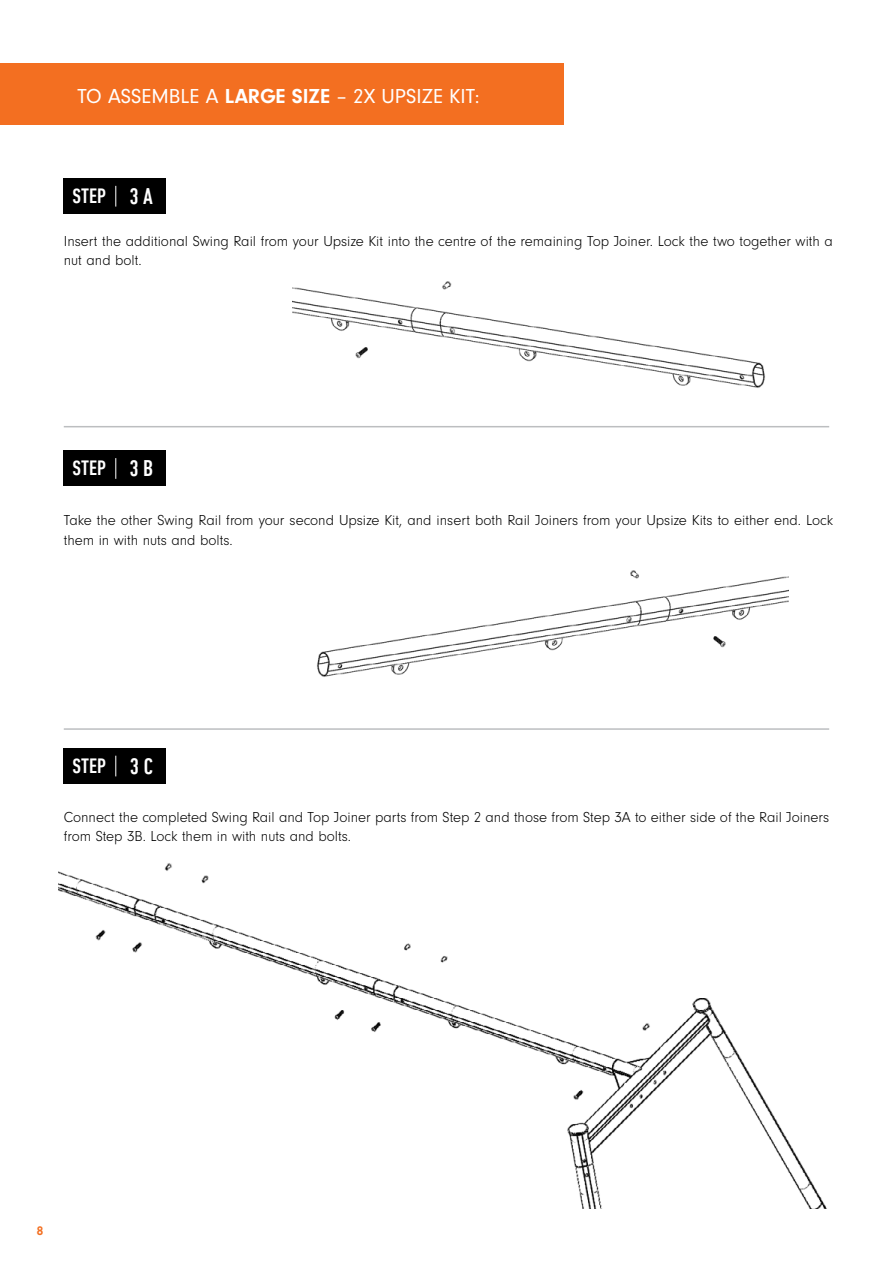
<style>
.page{position:relative;width:893px;height:1263px;background:#fff}
.page>*{position:absolute;margin:0;border:0;box-sizing:border-box;transform-origin:0 0}
.t1{font:500 condensed 21.15px "DIN Next LT Pro";color:#fff}
.t2{font:21px "Neuzeit Gro";color:#fff}
.t3{font:300 15px/19.5px "Neuzeit Gro";color:#000}
.t4{font:700 12.9px "Neuzeit Gro";color:#f36f21}
.s1{font-weight:700}
.s2{font-size:23.1px}
</style>
<div class="page">
<img style="left:293px;top:281px;width:492px;height:147px">
<img style="left:317px;top:570px;width:472px;height:107px">
<div style="left:0;top:64px;width:563px;height:61px;background:#f36f21"></div>
<div style="left:64px;top:179px;width:102px;height:35px;background:#000"></div>
<svg style="left:115px;top:186px;width:1px;height:21px"></svg>
<div style="left:64px;top:748px;width:102px;height:36px;background:#000"></div>
<svg style="left:115px;top:756px;width:1px;height:20px"></svg>
<div style="left:64px;top:451px;width:102px;height:35px;background:#000"></div>
<svg style="left:115px;top:458px;width:1px;height:21px"></svg>
<hr style="left:64px;top:426px;width:765px;height:1px;background:#bcbec0">
<hr style="left:64px;top:728px;width:765px;height:2px;background:#bcbec0">
<img style="left:59px;top:863px;width:768px;height:345px">
<h2 class="t2" style="left:78px;top:85px;width:404px">TO ASSEMBLE A <span class="s1">LARGE SIZE</span> – 2X UPSIZE KIT:</h2>
<h1 class="t1" style="left:72px;top:184px;width:82px">STEP <span class="s2">3 A</span></h1>
<p class="t3" style="left:64px;top:231px;width:771px">Insert the additional Swing Rail from your Upsize Kit into the centre of the remaining Top Joiner. Lock the two together with a nut and bolt.</p>
<h1 class="t1" style="left:72px;top:456px;width:82px">STEP <span class="s2">3 B</span></h1>
<p class="t3" style="left:64px;top:511px;width:771px">Take the other Swing Rail from your second Upsize Kit, and insert both Rail Joiners from your Upsize Kits to either end. Lock them in with nuts and bolts.</p>
<h1 class="t1" style="left:72px;top:754px;width:82px">STEP <span class="s2">3 C</span></h1>
<p class="t3" style="left:64px;top:808px;width:767px">Connect the completed Swing Rail and Top Joiner parts from Step 2 and those from Step 3A to either side of the Rail Joiners from Step 3B. Lock them in with nuts and bolts.</p>
<p class="t4" style="left:37px;top:1223px;width:8px">8</p>
</div>
